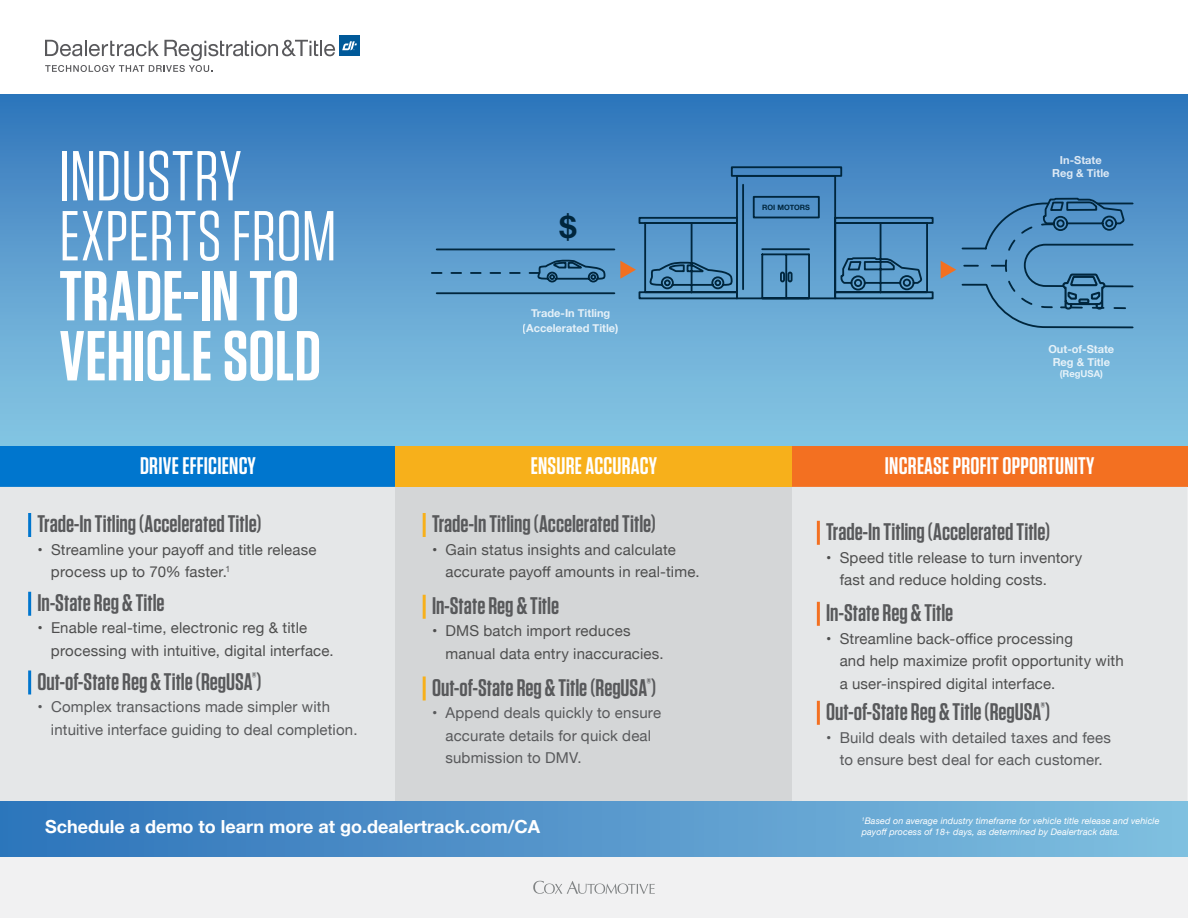
<style>
.page{position:relative;width:1188px;height:918px;background:#fff}
.page>*{position:absolute;margin:0;border:0;box-sizing:border-box;transform-origin:0 0}
.t1{font:600 70.5px/60px "Tungsten";letter-spacing:.005em;color:#fff}
.t2{font:70.5px/60px "Tungsten";letter-spacing:.005em;color:#fff}
.t3{font:700 30.6px "Helvetica Neue";color:#00263d}
.t4{font:600 24px "Tungsten";color:#58595b}
.t5{font:600 24px "Tungsten";letter-spacing:.01em;color:#fff}
.t6{font:700 18px "Helvetica Neue";color:#fff}
.t7{font:15px/22.5px "Helvetica Neue";letter-spacing:.01em;color:#4e4e4e}
.t8{font:15px/22.5px "Helvetica Neue";letter-spacing:.01em;color:#58595b}
.t9{font:700 10.95px/13.2px "Helvetica Neue";color:#fff;text-align:center}
.t10{font:700 9.45px "Helvetica Neue";color:#fff}
.t11{font:italic 9px/10.5px "Helvetica Neue";letter-spacing:.01em;color:#fff}
.t12{font:700 7.35px "Helvetica Neue";color:#00263d}
</style>
<div class="page">
<div style="left:0;top:856px;width:1188px;height:62px;background:#f1f1f2"></div>
<svg style="left:533px;top:881px;width:122px;height:13px"></svg>
<div style="left:0;top:442px;width:396px;height:45px;background:#0076ce"></div>
<div style="left:396px;top:442px;width:396px;height:45px;background:#f7b01b"></div>
<div style="left:792px;top:442px;width:395px;height:45px;background:#f37021"></div>
<div style="left:0;top:487px;width:1187px;height:314px;background:#e5e7e8"></div>
<div style="left:396px;top:487px;width:396px;height:351px;background:#d4d6d7"></div>
<div style="left:0;top:801px;width:1188px;height:55px;background:linear-gradient(to right,#2e73ba,#80bfdf)"></div>
<div style="left:0;top:94px;width:1188px;height:352px;background:linear-gradient(to bottom,#3377bc,#8ac9e4)"></div>
<hr style="left:28px;top:513px;width:3px;height:24px;background:#0076ce">
<hr style="left:28px;top:592px;width:3px;height:24px;background:#0076ce">
<hr style="left:28px;top:670px;width:3px;height:24px;background:#0076ce">
<hr style="left:817px;top:521px;width:3px;height:24px;background:#f37021">
<hr style="left:817px;top:602px;width:3px;height:24px;background:#f37021">
<hr style="left:817px;top:701px;width:3px;height:24px;background:#f37021">
<hr style="left:423px;top:513px;width:3px;height:24px;background:#f7b01b">
<hr style="left:423px;top:595px;width:3px;height:24px;background:#f7b01b">
<hr style="left:423px;top:676px;width:3px;height:24px;background:#f7b01b">
<svg style="left:535px;top:174px;width:600px;height:155px;background:#5c9ccc"></svg>
<svg style="left:730px;top:165px;width:113px;height:135px;background:#3c77a9"></svg>
<hr style="left:742px;top:185px;width:2px;height:104px;background:#00263d">
<svg style="left:435px;top:197px;width:691px;height:98px;background:#518dbc"></svg>
<svg style="left:432px;top:272px;width:107px;height:2px"></svg>
<svg style="left:962px;top:222px;width:173px;height:89px;background:#5693c1"></svg>
<svg style="left:45px;top:40px;width:290px;height:32px"></svg>
<div style="left:339px;top:36px;width:21px;height:20px;background:#005999"></div>
<svg style="left:342px;top:41px;width:15px;height:9px"></svg>
<h1 class="t2" style="left:59px;top:147px;width:279px">INDUSTRY<br>EXPERTS FROM</h1>
<h1 class="t1" style="left:59px;top:267px;width:263px">TRADE-IN TO<br>VEHICLE SOLD</h1>
<h2 class="t3" style="left:560px;top:203px;width:19px">$</h2>
<p class="t9" style="left:523px;top:306px;width:97px;line-height:15px">Trade-In Titling (Accelerated Title)</p>
<p class="t12" style="left:762px;top:202px;width:49px">ROI MOTORS</p>
<p class="t9" style="left:1052px;top:154px;width:59px">In-State<br>Reg &amp; Title</p>
<p class="t9" style="left:1048px;top:343px;width:67px">Out-of-State<br>Reg &amp; Title</p>
<p class="t10" style="left:1060px;top:367px;width:45px">(RegUSA)</p>
<h3 class="t5" style="left:140px;top:453px;width:117px">DRIVE EFFICIENCY</h3>
<h3 class="t5" style="left:531px;top:453px;width:128px">ENSURE ACCURACY</h3>
<h3 class="t5" style="left:885px;top:453px;width:211px">INCREASE PROFIT OPPORTUNITY</h3>
<h3 class="t4" style="left:38px;top:511px;width:225px">Trade-In Titling (Accelerated Title)</h3>
<p class="t7" style="left:51px;top:539px;width:267px;text-indent:-13px">• Streamline your payoff and title release process up to 70% faster.<sup>1</sup></p>
<h3 class="t4" style="left:38px;top:590px;width:129px">In-State Reg &amp; Title</h3>
<p class="t7" style="left:51px;top:618px;width:284px;text-indent:-13px">• Enable real-time, electronic reg &amp; title processing with intuitive, digital interface.</p>
<h3 class="t4" style="left:38px;top:669px;width:225px">Out-of-State Reg &amp; Title (RegUSA<sup>®</sup>)</h3>
<p class="t8" style="left:51px;top:696px;width:308px;text-indent:-13px">• Complex transactions made simpler with intuitive interface guiding to deal completion.</p>
<h3 class="t4" style="left:432px;top:511px;width:225px">Trade-In Titling (Accelerated Title)</h3>
<p class="t7" style="left:446px;top:539px;width:256px;text-indent:-14px">• Gain status insights and calculate accurate payoff amounts in real-time.</p>
<h3 class="t4" style="left:432px;top:593px;width:129px">In-State Reg &amp; Title</h3>
<p class="t7" style="left:446px;top:621px;width:220px;text-indent:-14px">• DMS batch import reduces manual data entry inaccuracies.</p>
<h3 class="t4" style="left:432px;top:675px;width:225px">Out-of-State Reg &amp; Title (RegUSA<sup>®</sup>)</h3>
<p class="t8" style="left:446px;top:702px;width:217px;text-indent:-14px">• Append deals quickly to ensure accurate details for quick deal submission to DMV.</p>
<p class="t6" style="left:45px;top:813px;width:497px">Schedule a demo to learn more at go.dealertrack.com/CA</p>
<h3 class="t4" style="left:826px;top:519px;width:225px">Trade-In Titling (Accelerated Title)</h3>
<p class="t7" style="left:840px;top:547px;width:244px;text-indent:-14px">• Speed title release to turn inventory fast and reduce holding costs.</p>
<h3 class="t4" style="left:826px;top:600px;width:129px">In-State Reg &amp; Title</h3>
<p class="t7" style="left:840px;top:628px;width:285px;text-indent:-14px">• Streamline back-office processing<br>and help maximize profit opportunity with a user-inspired digital interface.</p>
<h3 class="t4" style="left:826px;top:699px;width:225px">Out-of-State Reg &amp; Title (RegUSA<sup>®</sup>)</h3>
<p class="t8" style="left:826px;top:727px;width:286px;text-align:center">• Build deals with detailed taxes and fees to ensure best deal for each customer.</p>
<p class="t11" style="left:862px;top:816px;width:299px"><sup>1</sup>Based on average industry timeframe for vehicle title release and vehicle payoff process of 18+ days, as determined by Dealertrack data.</p>
</div>
